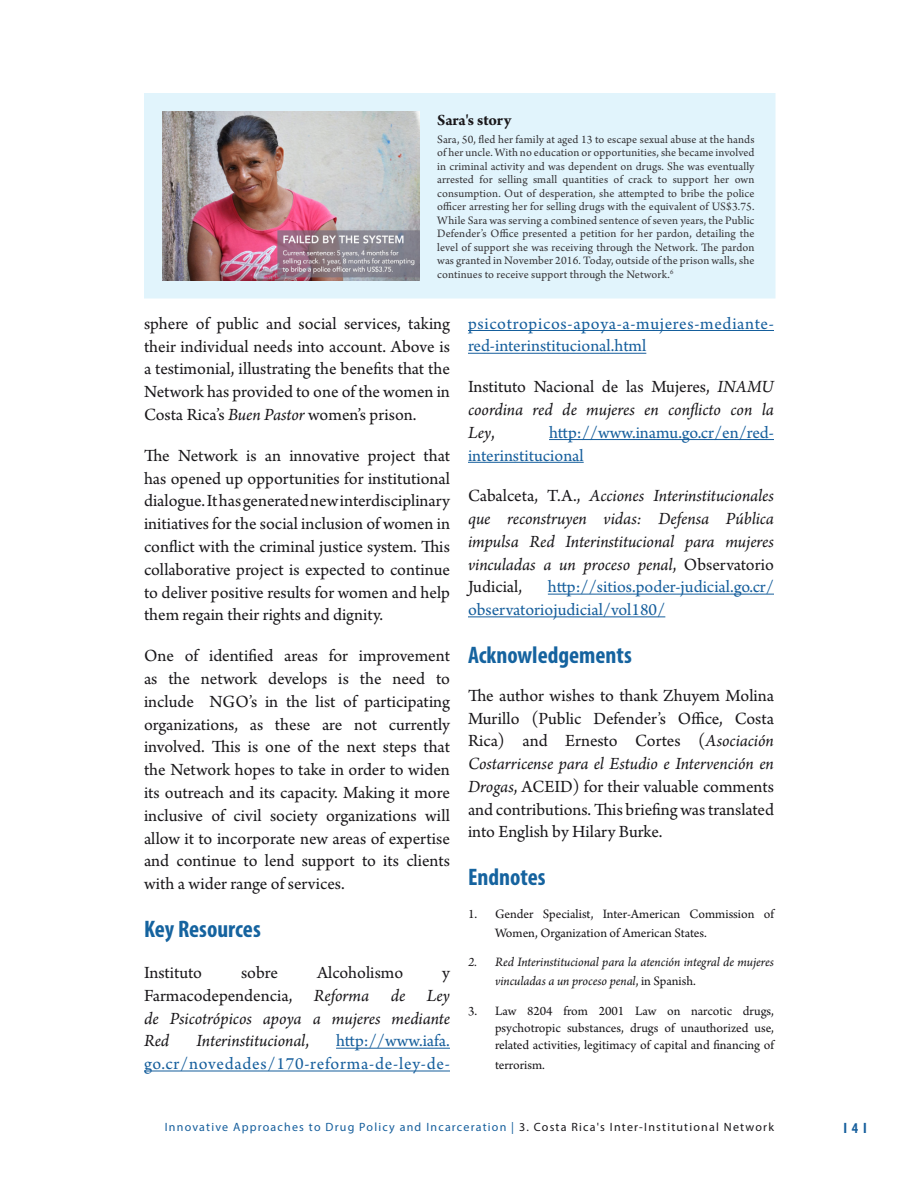
<style>
.page{position:relative;width:918px;height:1188px;background:#fff}
.page>*{position:absolute;margin:0;border:0;box-sizing:border-box;transform-origin:0 0}
.t1{font:700 condensed 24px "Myriad Pro";color:#15639f}
.t2{font:18px/22.8px "Arno Pro";color:#19171a;text-align:justify}
.t3{font:italic 18px/22.8px "Arno Pro";letter-spacing:-.005em;color:#19171a;text-align:justify}
.t4{font:18px/22.8px "Arno Pro";color:#155e9c}
.t5{font:18px/22.8px "Arno Pro";letter-spacing:.03em;color:#155e9c}
.t6{font:18px/22.8px "Arno Pro";letter-spacing:.04em;color:#155e9c;text-align:right}
.t7{font:700 16.5px "Arno Pro";letter-spacing:-.005em;color:#19171a}
.t8{font:700 condensed 15px "Myriad Pro";color:#155e9c}
.t9{font:13.5px/17.4px "Arno Pro";color:#19171a}
.t10{font:italic 13.5px/19.2px "Arno Pro";letter-spacing:-.005em;color:#19171a}
.t11{font:12px/13.5px "Arno Pro";letter-spacing:.01em;color:#363437;text-align:justify}
.t12{font:12px "Myriad Pro";letter-spacing:.1em;color:#155e9c}
.s1{font-style:italic}
.s2{font-style:normal}
.s3{color:#19171a}
</style>
<div class="page">
<hr style="left:336px;top:1048px;width:114px;height:1px;background:#155e9c">
<hr style="left:144px;top:1071px;width:306px;height:1px;background:#155e9c">
<hr style="left:468px;top:330px;width:306px;height:1px;background:#155e9c">
<hr style="left:468px;top:353px;width:178px;height:1px;background:#155e9c">
<hr style="left:549px;top:439px;width:225px;height:1px;background:#155e9c">
<hr style="left:468px;top:462px;width:116px;height:1px;background:#155e9c">
<hr style="left:548px;top:594px;width:226px;height:1px;background:#155e9c">
<hr style="left:468px;top:616px;width:197px;height:1px;background:#155e9c">
<div style="left:144px;top:93px;width:632px;height:205px;background:#e1f4fc"></div>
<img style="left:162px;top:111px;width:258px;height:169px">
<p class="t7" style="left:437px;top:110px;width:76px">Sara's story</p>
<p class="t11" style="left:437px;top:133px;width:319px">Sara, 50, fled her family at aged 13 to escape sexual abuse at the hands of her uncle. With no education or opportunities, she became involved in criminal activity and was dependent on drugs. She was eventually arrested for selling small quantities of crack to support her own consumption. Out of desperation, she attempted to bribe the police officer arresting her for selling drugs with the equivalent of US$3.75.<br>While Sara was serving a combined sentence of seven years, the Public Defender’s Office presented a petition for her pardon, detailing the level of support she was receiving through the Network. The pardon was granted in November 2016. Today, outside of the prison walls, she continues to receive support through the Network.<sup>6</sup></p>
<p class="t2" style="left:144px;top:313px;width:308px">sphere of public and social services, taking their individual needs into account. Above is a testimonial, illustrating the benefits that the Network has provided to one of the women in Costa Rica’s <span class="s1">Buen Pastor</span> women’s prison.</p>
<p class="t2" style="left:144px;top:445px;width:308px">The Network is an innovative project that has opened up opportunities for institutional dialogue. It has generated new interdisciplinary initiatives for the social inclusion of women in conflict with the criminal justice system. This collaborative project is expected to continue to deliver positive results for women and help them regain their rights and dignity.</p>
<p class="t2" style="left:144px;top:645px;width:308px">One of identified areas for improvement as the network develops is the need to include NGO’s in the list of participating organizations, as these are not currently involved. This is one of the next steps that the Network hopes to take in order to widen its outreach and its capacity. Making it more inclusive of civil society organizations will allow it to incorporate new areas of expertise and continue to lend support to its clients with a wider range of services.</p>
<h1 class="t1" style="left:144px;top:914px;width:118px">Key Resources</h1>
<p class="t2" style="left:144px;top:962px;width:60px">Instituto</p>
<p class="t2" style="left:241px;top:962px;width:38px">sobre</p>
<p class="t2" style="left:317px;top:962px;width:88px">Alcoholismo</p>
<p class="t3" style="left:144px;top:962px;width:308px;text-indent:298px"><span class="s2">y Farmacodependencia,</span> Reforma de Ley de Psicotrópicos apoya a mujeres mediante Red</p>
<p class="t6" style="left:144px;top:1031px;width:308px">http://www.iafa. go.cr/novedades/170-reforma-de-ley-de-</p>
<p class="t3" style="left:197px;top:1031px;width:114px">Interinstitucional<span class="s2">,</span></p>
<p class="t5" style="left:468px;top:313px;width:307px">psicotropicos-apoya-a-mujeres-mediante&shy;red-interinstitucional.html</p>
<p class="t3" style="left:468px;top:376px;width:308px"><span class="s2">Instituto Nacional de las Mujeres,</span> INAMU coordina red de mujeres en conflicto con la Ley<span class="s2">,</span></p>
<p class="t4" style="left:468px;top:422px;width:307px;text-indent:81px">http://www.inamu.go.cr/en/red&shy;interinstitucional</p>
<p class="t3" style="left:468px;top:485px;width:308px"><span class="s2">Cabalceta, T.A.,</span> Acciones Interinstitucionales que reconstruyen vidas: Defensa Pública impulsa Red Interinstitucional para mujeres vinculadas a un proceso penal<span class="s2">, Observatorio Judicial,</span></p>
<p class="t4" style="left:468px;top:577px;width:307px;text-indent:80px">http://sitios.poder-judicial.go.cr/ observatoriojudicial/vol180/</p>
<h1 class="t1" style="left:468px;top:640px;width:165px">Acknowledgements</h1>
<p class="t2" style="left:468px;top:685px;width:308px">The author wishes to thank Zhuyem Molina Murillo (Public Defender’s Office, Costa Rica) and Ernesto Cortes (<span class="s1">Asociación Costarricense para el Estudio e Intervención en Drogas</span>, ACEID) for their valuable comments and contributions. This briefing was translated into English by Hilary Burke.</p>
<h1 class="t1" style="left:468px;top:862px;width:79px">Endnotes</h1>
<p class="t9" style="left:495px;top:905px;width:281px;line-height:19.2px;text-indent:-27px">1. Gender Specialist, Inter-American Commission of<br>Women, Organization of American States.</p>
<p class="t10" style="left:495px;top:953px;width:280px;text-indent:-27px">2. Red Interinstitucional para la atención integral de mujeres vinculadas a un proceso penal<span class="s2">, in Spanish.</span></p>
<p class="t9" style="left:495px;top:1003px;width:281px;text-align:justify;text-indent:-27px">3. Law 8204 from 2001 Law on narcotic drugs, psychotropic substances, drugs of unauthorized use, related activities, legitimacy of capital and financing of</p>
<p class="t9" style="left:495px;top:1057px;width:52px">terrorism.</p>
<p class="t12" style="left:165px;top:1120px;width:611px">Innovative Approaches to Drug Policy and Incarceration | <span class="s3">3. Costa Rica's Inter-Institutional Network</span></p>
<p class="t8" style="left:843px;top:1119px;width:25px">I 4 I</p>
</div>
